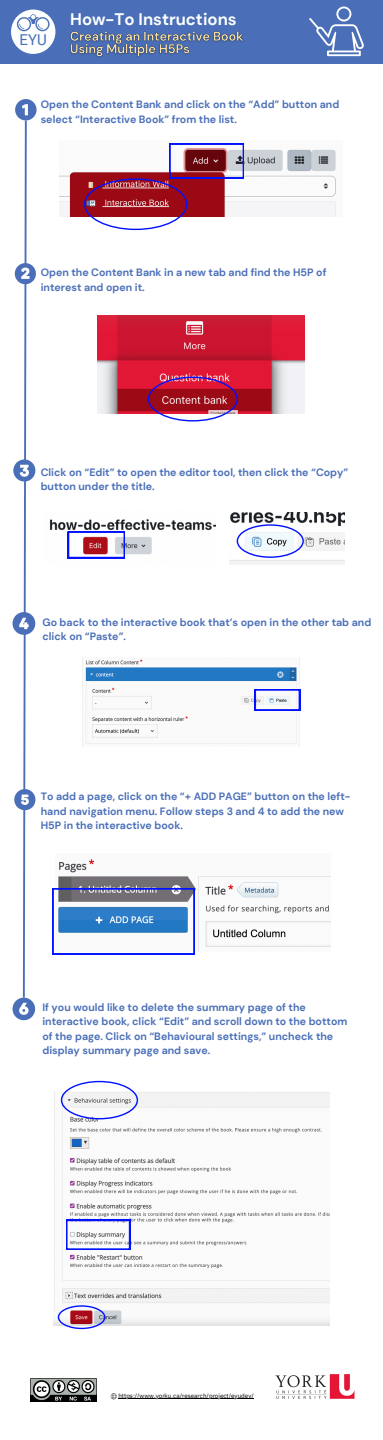
<style>
.page{position:relative;width:383px;height:1440px;background:#fff}
.page>*{position:absolute;margin:0;border:0;box-sizing:border-box;transform-origin:0 0}
.t1{font:700 16.75px "DM Sans";color:#fdffff}
.t2{font:14.94px "Roboto";color:#4a6fb8}
.t3{font:700 10.62px/14.5px "DM Sans";color:#4a6fb8}
.t4{font:6.25px "IBM Plex Sans";color:#000}
</style>
<div class="page">
<div style="left:0;top:0;width:382px;height:63px;background:#4a6fb8"></div>
<div style="left:11px;top:10px;width:44px;height:44px;background:#fdffff;border-radius:50%"></div>
<svg style="left:17px;top:14px;width:33px;height:17px"></svg>
<img style="left:60px;top:143px;width:276px;height:74px">
<img style="left:98px;top:316px;width:206px;height:98px">
<img style="left:229px;top:512px;width:115px;height:52px">
<img style="left:58px;top:859px;width:272px;height:92px">
<img style="left:53px;top:1091px;width:276px;height:235px">
<img style="left:275px;top:1374px;width:80px;height:25px">
<img style="left:30px;top:1379px;width:66px;height:23px">
<svg style="left:111px;top:1393px;width:6px;height:6px"></svg>
<hr style="left:118px;top:1399px;width:136px;height:1px;background:#000">
<svg style="left:13px;top:99px;width:24px;height:921px"></svg>
<svg style="left:309px;top:7px;width:55px;height:49px"></svg>
<svg style="left:66px;top:1220px;width:64px;height:30px"></svg>
<svg style="left:61px;top:1081px;width:77px;height:38px"></svg>
<svg style="left:84px;top:144px;width:160px;height:86px"></svg>
<svg style="left:148px;top:377px;width:90px;height:45px;background:#b84563"></svg>
<svg style="left:236px;top:524px;width:67px;height:34px"></svg>
<svg style="left:52px;top:888px;width:143px;height:67px"></svg>
<svg style="left:58px;top:1305px;width:47px;height:24px"></svg>
<img style="left:85px;top:659px;width:214px;height:85px">
<svg style="left:254px;top:689px;width:46px;height:21px"></svg>
<img style="left:50px;top:519px;width:165px;height:40px">
<svg style="left:68px;top:532px;width:57px;height:26px"></svg>
<img style="left:70px;top:31px;width:173px;height:27px">
<h4 class="t2" style="left:20px;top:32px;width:29px">EYU</h4>
<p class="t1" style="left:70px;top:8px;width:168px">How-To Instructions</p>
<p class="t3" style="left:41px;top:97px;width:300px">Open the Content Bank and click on the “Add” button and select “Interactive Book” from the list.</p>
<h4 class="t3" style="left:41px;top:266px;width:287px">Open the Content Bank in a new tab and find the H5P of interest and open it.</h4>
<p class="t3" style="left:41px;top:465px;width:309px">Click on “Edit” to open the editor tool, then click the “Copy” button under the title.</p>
<h4 class="t3" style="left:42px;top:615px;width:330px">Go back to the interactive book that’s open in the other tab and click on “Paste”.</h4>
<p class="t3" style="left:41px;top:789px;width:311px">To add a page, click on the “+ ADD PAGE” button on the left&shy;hand navigation menu. Follow steps 3 and 4 to add the new<br>H5P in the interactive book.</p>
<p class="t3" style="left:42px;top:1000px;width:306px">If you would like to delete the summary page of the interactive book, click “Edit” and scroll down to the bottom of the page. Click on “Behavioural settings,” uncheck the display summary page and save.</p>
<p class="t4" style="left:118px;top:1392px;width:137px">https://www.yorku.ca/research/project/eyudev/</p>
</div>
